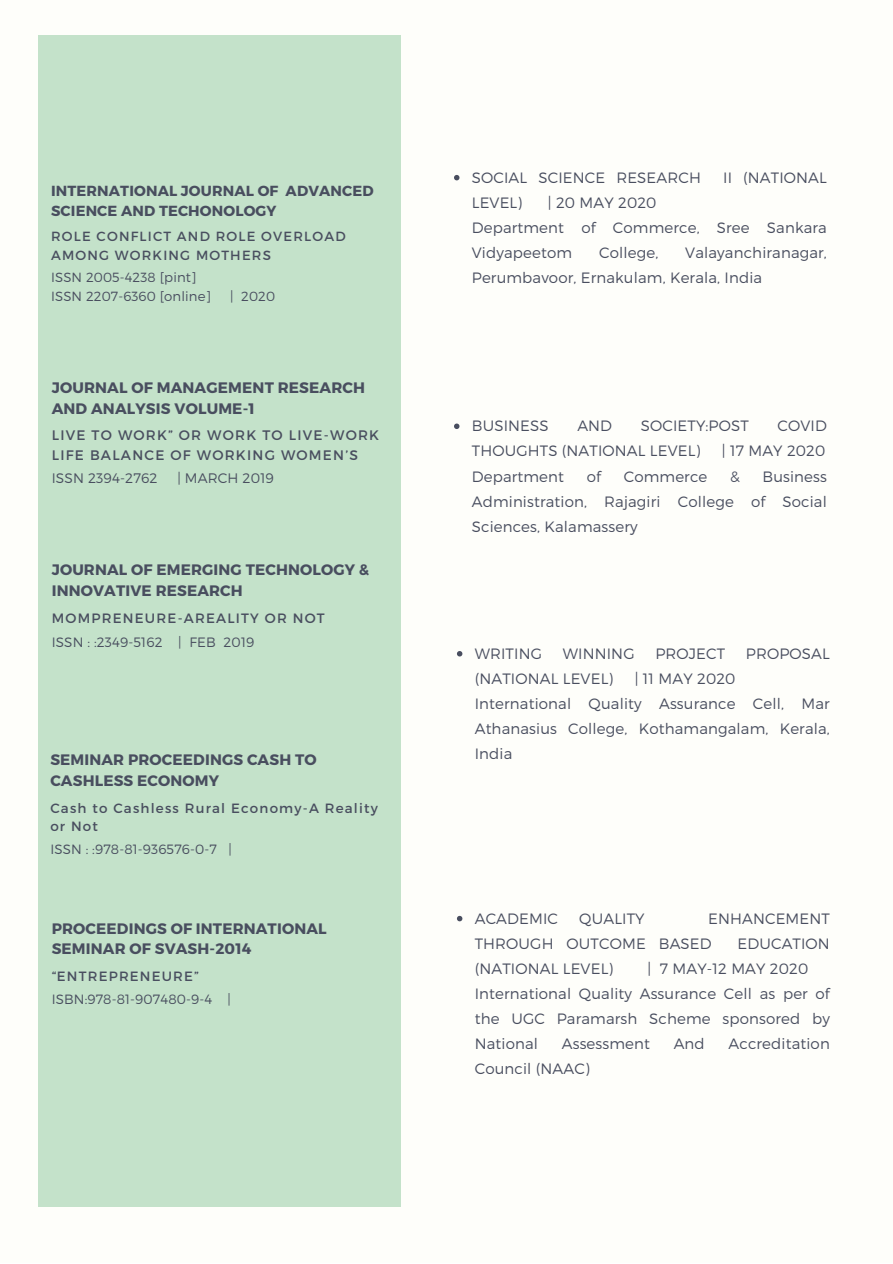
<style>
.page{position:relative;width:893px;height:1264px;background:#fff}
.page>*{position:absolute;margin:0;border:0;box-sizing:border-box;transform-origin:0 0}
.t1{font:700 15.15px/20.2px "Montserrat";letter-spacing:.01em;color:#494e5f}
.t2{font:300 15px/25.2px "Montserrat";letter-spacing:.01em;color:#494e5f;text-align:justify}
.t3{font:700 14.55px/20px "Montserrat";letter-spacing:.01em;color:#494e5f}
.t4{font:13.8px/19px "Montserrat";letter-spacing:.09em;color:#494e5f}
.t5{font:300 13.8px "Montserrat";letter-spacing:.01em;color:#494e5f}
.t6{font:13.5px/18.6px "Montserrat";letter-spacing:.09em;color:#494e5f}
.t7{font:300 13.5px "Montserrat";letter-spacing:.01em;color:#494e5f}
.t8{font:13.2px/18.5px "Montserrat";letter-spacing:.09em;color:#494e5f}
.t9{font:300 13.2px "Montserrat";letter-spacing:.01em;color:#494e5f}
</style>
<div class="page">
<div style="left:0;top:0;width:892px;height:1262px;background:#fefefa"></div>
<div style="left:39px;top:35px;width:362px;height:1171px;background:#c4e2ca"></div>
<svg style="left:457px;top:651px;width:5px;height:5px"></svg>
<svg style="left:457px;top:915px;width:5px;height:6px"></svg>
<svg style="left:454px;top:423px;width:5px;height:6px"></svg>
<svg style="left:454px;top:175px;width:5px;height:5px"></svg>
<p class="t3" style="left:51px;top:180px;width:324px">INTERNATIONAL JOURNAL OF ADVANCED<br>SCIENCE AND TECHONOLOGY</p>
<p class="t8" style="left:51px;top:227px;width:296px">ROLE CONFLICT AND ROLE OVERLOAD<br>AMONG WORKING MOTHERS</p>
<p class="t9" style="left:51px;top:269px;width:147px">ISSN 2005-4238 [pint]</p>
<p class="t9" style="left:51px;top:287px;width:162px">ISSN 2207-6360 [online]</p>
<p class="t9" style="left:230px;top:287px;width:46px">| 2020</p>
<p class="t1" style="left:52px;top:377px;width:315px;line-height:20.7px">JOURNAL OF MANAGEMENT RESEARCH<br>AND ANALYSIS VOLUME-1</p>
<p class="t4" style="left:52px;top:425px;width:329px">LIVE TO WORK” OR WORK TO LIVE-WORK<br>LIFE BALANCE OF WORKING WOMEN’S</p>
<p class="t5" style="left:52px;top:469px;width:107px">ISSN 2394-2762</p>
<p class="t5" style="left:177px;top:469px;width:98px">| MARCH 2019</p>
<p class="t1" style="left:52px;top:559px;width:319px">JOURNAL OF EMERGING TECHNOLOGY &amp;<br>INNOVATIVE RESEARCH</p>
<p class="t7" style="left:52px;top:633px;width:204px">ISSN : :2349-5162 | FEB 2019</p>
<p class="t6" style="left:52px;top:608px;width:274px">MOMPRENEURE-AREALITY OR NOT</p>
<p class="t1" style="left:50px;top:749px;width:268px">SEMINAR PROCEEDINGS CASH TO<br>CASHLESS ECONOMY</p>
<p class="t6" style="left:50px;top:798px;width:329px">Cash to Cashless Rural Economy-A Reality or Not</p>
<p class="t7" style="left:50px;top:840px;width:183px">ISSN : :978-81-936576-0-7 |</p>
<p class="t1" style="left:52px;top:917px;width:276px">PROCEEDINGS OF INTERNATIONAL<br>SEMINAR OF SVASH-2014</p>
<p class="t7" style="left:52px;top:990px;width:181px">ISBN:978-81-907480-9-4 |</p>
<p class="t6" style="left:52px;top:966px;width:148px">“ENTREPRENEURE”</p>
<p class="t2" style="left:472px;top:164px;width:230px">SOCIAL SCIENCE RESEARCH</p>
<p class="t2" style="left:723px;top:164px;width:105px">II (NATIONAL</p>
<p class="t2" style="left:472px;top:189px;width:52px">LEVEL)</p>
<p class="t2" style="left:548px;top:189px;width:110px">| 20 MAY 2020</p>
<p class="t2" style="left:472px;top:214px;width:356px">Department of Commerce, Sree Sankara<br>Vidyapeetom</p>
<p class="t2" style="left:472px;top:239px;width:356px;text-indent:213px">Valayanchiranagar,<br>Perumbavoor, Ernakulam, Kerala, India</p>
<p class="t2" style="left:599px;top:239px;width:61px">College,</p>
<p class="t2" style="left:472px;top:412px;width:78px">BUSINESS</p>
<p class="t2" style="left:577px;top:412px;width:36px">AND</p>
<p class="t2" style="left:640px;top:412px;width:109px">SOCIETY:POST</p>
<p class="t2" style="left:777px;top:412px;width:51px">COVID</p>
<p class="t2" style="left:472px;top:437px;width:230px">THOUGHTS (NATIONAL LEVEL)</p>
<p class="t2" style="left:721px;top:437px;width:105px">| 17 MAY 2020</p>
<p class="t2" style="left:472px;top:463px;width:94px">Department</p>
<p class="t2" style="left:586px;top:463px;width:16px">of</p>
<p class="t2" style="left:623px;top:463px;width:85px">Commerce</p>
<p class="t2" style="left:730px;top:463px;width:11px">&amp;</p>
<p class="t2" style="left:472px;top:463px;width:356px;text-indent:290px">Business Administration, Rajagiri College of Social Sciences, Kalamassery</p>
<p class="t2" style="left:474px;top:640px;width:69px">WRITING</p>
<p class="t2" style="left:562px;top:640px;width:73px">WINNING</p>
<p class="t2" style="left:655px;top:640px;width:71px">PROJECT</p>
<p class="t2" style="left:745px;top:640px;width:85px">PROPOSAL</p>
<p class="t2" style="left:474px;top:665px;width:140px">(NATIONAL LEVEL)</p>
<p class="t2" style="left:634px;top:665px;width:102px">| 11 MAY 2020</p>
<p class="t2" style="left:474px;top:690px;width:356px">International Quality Assurance Cell, Mar Athanasius College, Kothamangalam, Kerala, India</p>
<p class="t2" style="left:474px;top:904px;width:85px">ACADEMIC</p>
<p class="t2" style="left:579px;top:904px;width:67px">QUALITY</p>
<p class="t2" style="left:474px;top:904px;width:356px;text-indent:233px">ENHANCEMENT<br>THROUGH OUTCOME BASED</p>
<p class="t2" style="left:737px;top:930px;width:94px">EDUCATION</p>
<p class="t2" style="left:474px;top:955px;width:140px">(NATIONAL LEVEL)</p>
<p class="t2" style="left:647px;top:955px;width:162px">| 7 MAY-12 MAY 2020</p>
<p class="t2" style="left:474px;top:980px;width:356px">International Quality Assurance Cell as per of the UGC Paramarsh Scheme sponsored by National</p>
<p class="t2" style="left:561px;top:1030px;width:90px">Assessment</p>
<p class="t2" style="left:673px;top:1030px;width:33px">And</p>
<p class="t2" style="left:728px;top:1030px;width:103px">Accreditation</p>
<p class="t2" style="left:474px;top:1055px;width:116px">Council (NAAC)</p>
</div>
